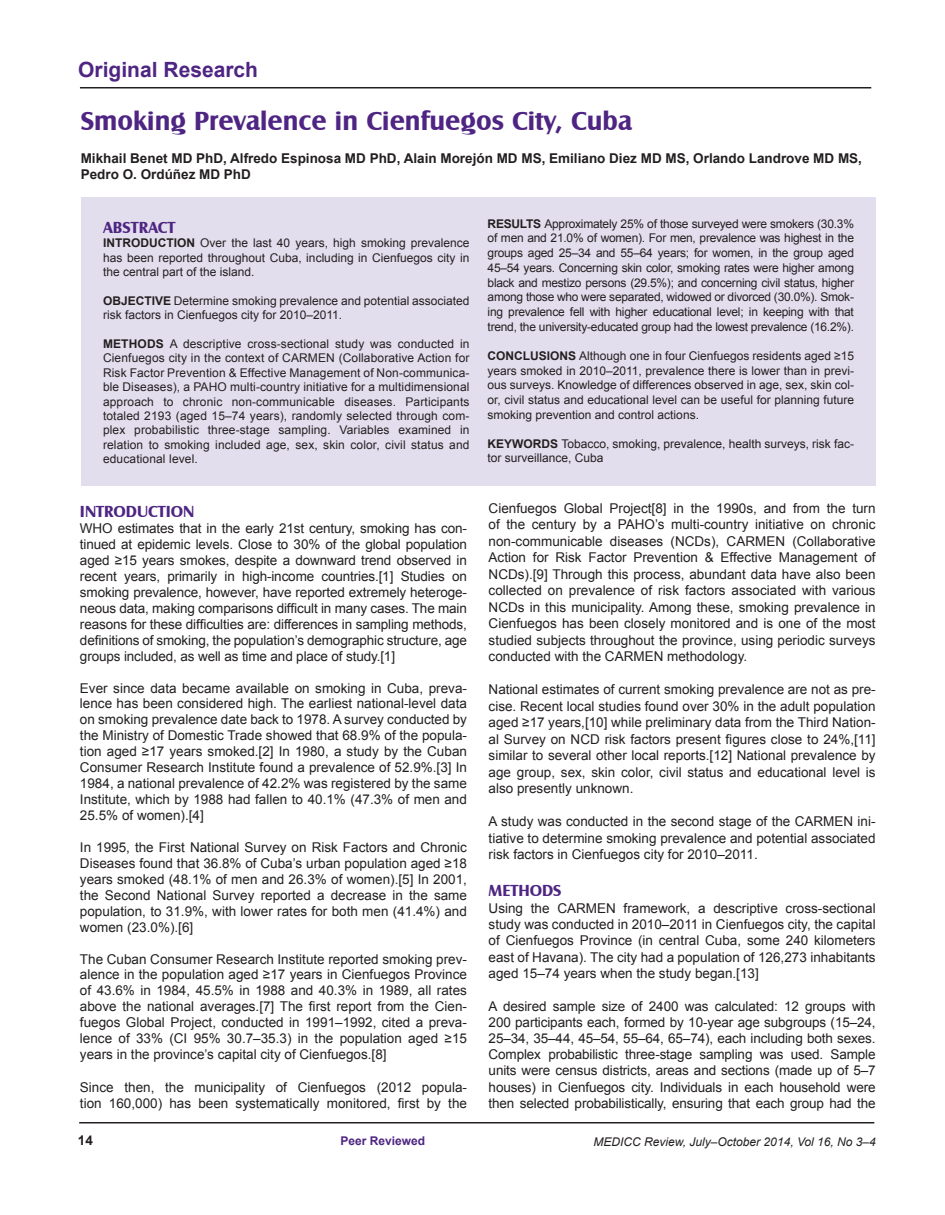
<style>
.page{position:relative;width:945px;height:1215px;background:#fff}
.page>*{position:absolute;margin:0;border:0;box-sizing:border-box;transform-origin:0 0}
.t1{font:700 27px "Castle T";color:#4e2582}
.t2{font:700 21px "Arial";color:#4e2582}
.t3{font:700 16.5px "Castle T";color:#4e2582}
.t4{font:13.5px/15.9px "Arial";color:#231f20;text-align:justify}
.t5{font:700 13.5px/16.2px "Arial";color:#231f20}
.t6{font:12px/14.4px "Arial";color:#231f20;text-align:justify}
.t7{font:italic 12px "Arial";color:#231f20}
.t8{font:700 12px "Arial";color:#4e2582}
.s1{font-weight:700}
</style>
<div class="page">
<hr style="left:80px;top:87px;width:791px;height:1px;background:#231f20">
<hr style="left:79px;top:1122px;width:795px;height:2px;background:#231f20">
<div style="left:81px;top:197px;width:795px;height:288px;background:#e3deed"></div>
<h2 class="t2" style="left:78px;top:56px;width:181px">Original Research</h2>
<h1 class="t1" style="left:81px;top:106px;width:553px">Smoking Prevalence in Cienfuegos City, Cuba</h1>
<p class="t5" style="left:81px;top:150px;width:783px">Mikhail Benet MD PhD, Alfredo Espinosa MD PhD, Alain Morejón MD MS, Emiliano Diez MD MS, Orlando Landrove MD MS,<br>Pedro O. Ordúñez MD PhD</p>
<p class="t3" style="left:103px;top:218px;width:74px">ABSTRACT</p>
<p class="t6" style="left:103px;top:236px;width:368px"><span class="s1">INTRODUCTION</span> Over the last 40 years, high smoking prevalence has been reported throughout Cuba, including in Cienfuegos city in the central part of the island.</p>
<p class="t6" style="left:103px;top:293px;width:368px"><span class="s1">OBJECTIVE</span> Determine smoking prevalence and potential associated risk factors in Cienfuegos city for 2010–2011.</p>
<p class="t6" style="left:103px;top:337px;width:368px"><span class="s1">METHODS</span> A descriptive cross-sectional study was conducted in Cienfuegos city in the context of CARMEN (Collaborative Action for Risk Factor Prevention &amp; Effective Management of Non-communica&shy;ble Diseases), a PAHO multi-country initiative for a multidimensional approach to chronic non-communicable diseases. Participants totaled 2193 (aged 15–74 years), randomly selected through com&shy;plex probabilistic three-stage sampling. Variables examined in relation to smoking included age, sex, skin color, civil status and educational level.</p>
<p class="t3" style="left:80px;top:502px;width:116px">INTRODUCTION</p>
<p class="t4" style="left:80px;top:520px;width:389px">WHO estimates that in the early 21st century, smoking has con&shy;tinued at epidemic levels. Close to 30% of the global population aged ≥15 years smokes, despite a downward trend observed in recent years, primarily in high-income countries.[1] Studies on smoking prevalence, however, have reported extremely heteroge&shy;neous data, making comparisons difficult in many cases. The main reasons for these difficulties are: differences in sampling methods, definitions of smoking, the population’s demographic structure, age groups included, as well as time and place of study.[1]</p>
<p class="t4" style="left:80px;top:680px;width:389px">Ever since data became available on smoking in Cuba, preva&shy;lence has been considered high. The earliest national-level data on smoking prevalence date back to 1978. A survey conducted by the Ministry of Domestic Trade showed that 68.9% of the popula&shy;tion aged ≥17 years smoked.[2] In 1980, a study by the Cuban Consumer Research Institute found a prevalence of 52.9%.[3] In 1984, a national prevalence of 42.2% was registered by the same Institute, which by 1988 had fallen to 40.1% (47.3% of men and 25.5% of women).[4]</p>
<p class="t4" style="left:80px;top:839px;width:389px">In 1995, the First National Survey on Risk Factors and Chronic Diseases found that 36.8% of Cuba’s urban population aged ≥18 years smoked (48.1% of men and 26.3% of women).[5] In 2001, the Second National Survey reported a decrease in the same population, to 31.9%, with lower rates for both men (41.4%) and women (23.0%).[6]</p>
<p class="t4" style="left:80px;top:951px;width:389px">The Cuban Consumer Research Institute reported smoking prev&shy;alence in the population aged ≥17 years in Cienfuegos Province of 43.6% in 1984, 45.5% in 1988 and 40.3% in 1989, all rates above the national averages.[7] The first report from the Cien&shy;fuegos Global Project, conducted in 1991–1992, cited a preva&shy;lence of 33% (CI 95% 30.7–35.3) in the population aged ≥15 years in the province’s capital city of Cienfuegos.[8]</p>
<p class="t4" style="left:80px;top:1079px;width:389px">Since then, the municipality of Cienfuegos (2012 popula&shy;tion 160,000) has been systematically monitored, first by the</p>
<p class="t6" style="left:488px;top:216px;width:368px"><span class="s1">RESULTS</span> Approximately 25% of those surveyed were smokers (30.3% of men and 21.0% of women). For men, prevalence was highest in the groups aged 25–34 and 55–64 years; for women, in the group aged 45–54 years. Concerning skin color, smoking rates were higher among black and mestizo persons (29.5%); and concerning civil status, higher among those who were separated, widowed or divorced (30.0%). Smok&shy;ing prevalence fell with higher educational level; in keeping with that trend, the university-educated group had the lowest prevalence (16.2%).</p>
<p class="t6" style="left:488px;top:349px;width:368px"><span class="s1">CONCLUSIONS</span> Although one in four Cienfuegos residents aged ≥15 years smoked in 2010–2011, prevalence there is lower than in previ&shy;ous surveys. Knowledge of differences observed in age, sex, skin col&shy;or, civil status and educational level can be useful for planning future smoking prevention and control actions.</p>
<p class="t6" style="left:488px;top:436px;width:368px"><span class="s1">KEYWORDS</span> Tobacco, smoking, prevalence, health surveys, risk fac&shy;tor surveillance, Cuba</p>
<p class="t4" style="left:489px;top:500px;width:389px;line-height:16.5px">Cienfuegos Global Project[8] in the 1990s, and from the turn of the century by a PAHO’s multi-country initiative on chronic non-communicable diseases (NCDs), CARMEN (Collaborative Action for Risk Factor Prevention &amp; Effective Management of NCDs).[9] Through this process, abundant data have also been collected on prevalence of risk factors associated with various NCDs in this municipality. Among these, smoking prevalence in Cienfuegos has been closely monitored and is one of the most studied subjects throughout the province, using periodic surveys conducted with the CARMEN methodology.</p>
<p class="t4" style="left:489px;top:681px;width:389px;line-height:16.5px">National estimates of current smoking prevalence are not as pre&shy;cise. Recent local studies found over 30% in the adult population aged ≥17 years,[10] while preliminary data from the Third Nation&shy;al Survey on NCD risk factors present figures close to 24%,[11] similar to several other local reports.[12] National prevalence by age group, sex, skin color, civil status and educational level is also presently unknown.</p>
<p class="t4" style="left:489px;top:813px;width:389px;line-height:16.5px">A study was conducted in the second stage of the CARMEN ini&shy;tiative to determine smoking prevalence and potential associated risk factors in Cienfuegos city for 2010–2011.</p>
<p class="t3" style="left:489px;top:881px;width:74px">METHODS</p>
<p class="t4" style="left:489px;top:900px;width:389px;line-height:16.4px">Using the CARMEN framework, a descriptive cross-sectional study was conducted in 2010–2011 in Cienfuegos city, the capital of Cienfuegos Province (in central Cuba, some 240 kilometers east of Havana). The city had a population of 126,273 inhabitants aged 15–74 years when the study began.[13]</p>
<p class="t4" style="left:489px;top:998px;width:389px">A desired sample size of 2400 was calculated: 12 groups with 200 participants each, formed by 10-year age subgroups (15–24, 25–34, 35–44, 45–54, 55–64, 65–74), each including both sexes.<br>Complex probabilistic three-stage sampling was used. Sample units were census districts, areas and sections (made up of 5–7 houses) in Cienfuegos city. Individuals in each household were then selected probabilistically, ensuring that each group had the</p>
<p class="t5" style="left:78px;top:1133px;width:17px">14</p>
<p class="t7" style="left:594px;top:1134px;width:284px">MEDICC Review, July–October 2014, Vol 16, No 3–4</p>
<p class="t8" style="left:340px;top:1133px;width:86px">Peer Reviewed</p>
</div>
